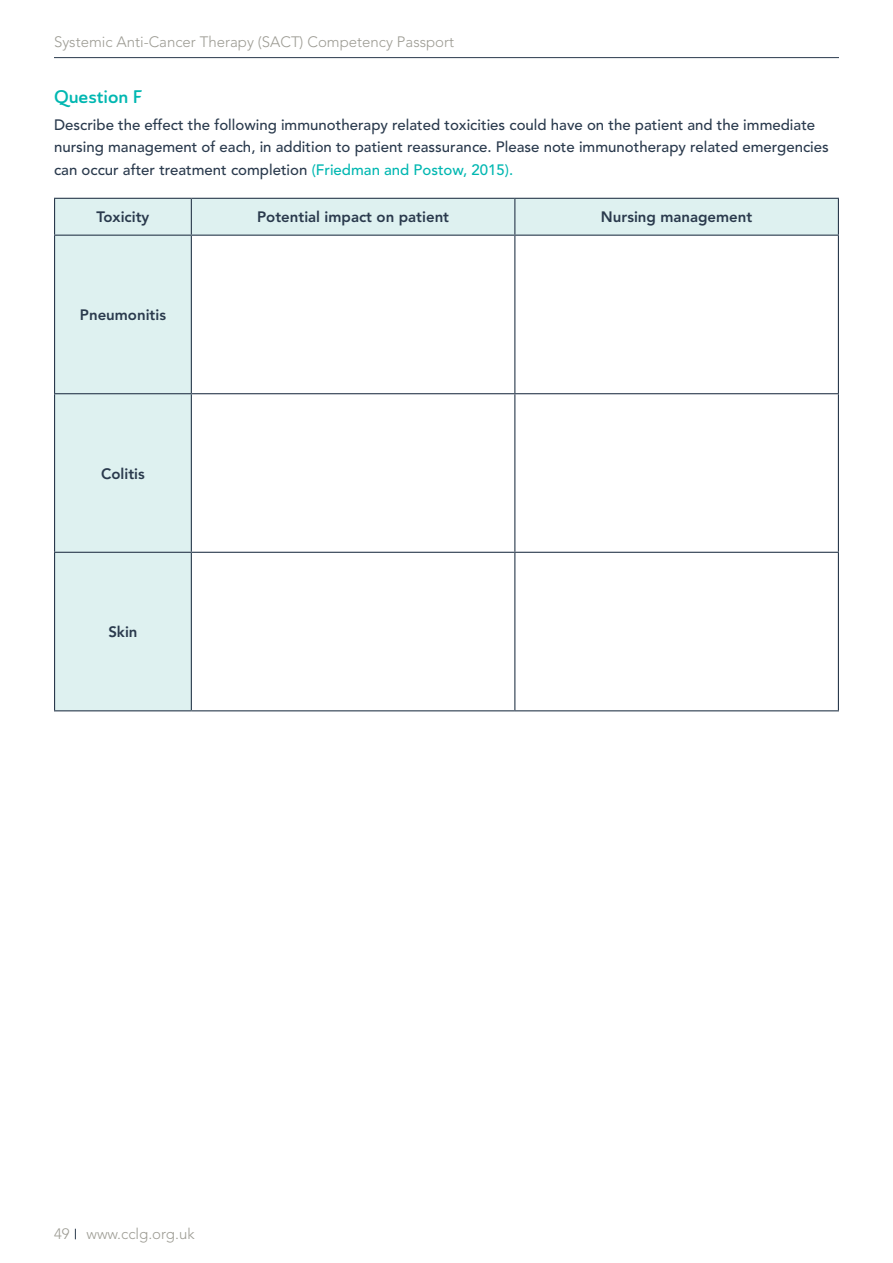
<style>
.page{position:relative;width:893px;height:1263px;background:#fff}
.page>*{position:absolute;margin:0;border:0;box-sizing:border-box;transform-origin:0 0}
.t1{font:18px "Ainslie Sans Nor Dem";color:#00b7b1}
.t2{font:500 15px/22.5px "Avenir LT Pro";color:#2a3a4d}
.t3{font:800 15px "Avenir LT Pro";color:#2a3a4d}
.t4{font:300 15px "Avenir LT Std";color:#9d9c94}
.s1{color:#00b7b1}
</style>
<div class="page">
<hr style="left:54px;top:57px;width:785px;height:1px;background:#2a3a4d">
<svg style="left:55px;top:199px;width:783px;height:511px"></svg>
<hr style="left:514px;top:236px;width:1px;height:157px;background:#2a3a4d">
<hr style="left:838px;top:236px;width:1px;height:157px;background:#2a3a4d">
<hr style="left:514px;top:394px;width:1px;height:158px;background:#2a3a4d">
<hr style="left:838px;top:394px;width:1px;height:158px;background:#2a3a4d">
<hr style="left:514px;top:553px;width:1px;height:157px;background:#2a3a4d">
<hr style="left:838px;top:553px;width:1px;height:157px;background:#2a3a4d">
<hr style="left:54px;top:198px;width:137px;height:1px;background:#2a3a4d">
<hr style="left:54px;top:199px;width:1px;height:36px;background:#2a3a4d">
<hr style="left:191px;top:198px;width:324px;height:1px;background:#2a3a4d">
<hr style="left:191px;top:199px;width:1px;height:36px;background:#2a3a4d">
<hr style="left:515px;top:198px;width:324px;height:1px;background:#2a3a4d">
<hr style="left:514px;top:199px;width:1px;height:36px;background:#2a3a4d">
<hr style="left:838px;top:199px;width:1px;height:36px;background:#2a3a4d">
<hr style="left:191px;top:235px;width:324px;height:1px;background:#2a3a4d">
<hr style="left:515px;top:235px;width:324px;height:1px;background:#2a3a4d">
<hr style="left:191px;top:393px;width:324px;height:1px;background:#2a3a4d">
<hr style="left:515px;top:393px;width:324px;height:1px;background:#2a3a4d">
<hr style="left:191px;top:552px;width:324px;height:1px;background:#2a3a4d">
<hr style="left:515px;top:552px;width:324px;height:1px;background:#2a3a4d">
<hr style="left:191px;top:710px;width:324px;height:1px;background:#2a3a4d">
<hr style="left:515px;top:710px;width:324px;height:1px;background:#2a3a4d">
<hr style="left:54px;top:235px;width:137px;height:1px;background:#2a3a4d">
<hr style="left:54px;top:236px;width:1px;height:157px;background:#2a3a4d">
<hr style="left:191px;top:236px;width:1px;height:157px;background:#2a3a4d">
<hr style="left:54px;top:393px;width:137px;height:1px;background:#2a3a4d">
<hr style="left:54px;top:394px;width:1px;height:158px;background:#2a3a4d">
<hr style="left:191px;top:394px;width:1px;height:158px;background:#2a3a4d">
<hr style="left:54px;top:552px;width:137px;height:1px;background:#2a3a4d">
<hr style="left:54px;top:553px;width:1px;height:157px;background:#2a3a4d">
<hr style="left:191px;top:553px;width:1px;height:157px;background:#2a3a4d">
<hr style="left:54px;top:710px;width:137px;height:1px;background:#2a3a4d">
<p class="t4" style="left:54px;top:33px;width:402px">Systemic Anti-Cancer Therapy (SACT) Competency Passport</p>
<p class="t1" style="left:54px;top:85px;width:89px">Question F</p>
<p class="t2" style="left:54px;top:114px;width:776px">Describe the effect the following immunotherapy related toxicities could have on the patient and the immediate nursing management of each, in addition to patient reassurance. Please note immunotherapy related emergencies can occur after treatment completion <span class="s1">(Friedman and Postow, 2015).</span></p>
<p class="t3" style="left:97px;top:208px;width:54px">Toxicity</p>
<p class="t3" style="left:257px;top:208px;width:193px">Potential impact on patient</p>
<p class="t3" style="left:601px;top:208px;width:153px">Nursing management</p>
<p class="t3" style="left:80px;top:306px;width:88px">Pneumonitis</p>
<p class="t3" style="left:101px;top:465px;width:45px">Colitis</p>
<p class="t3" style="left:108px;top:623px;width:31px">Skin</p>
<p class="t4" style="left:54px;top:1225px;width:142px">49 www.cclg.org.uk</p>
</div>
